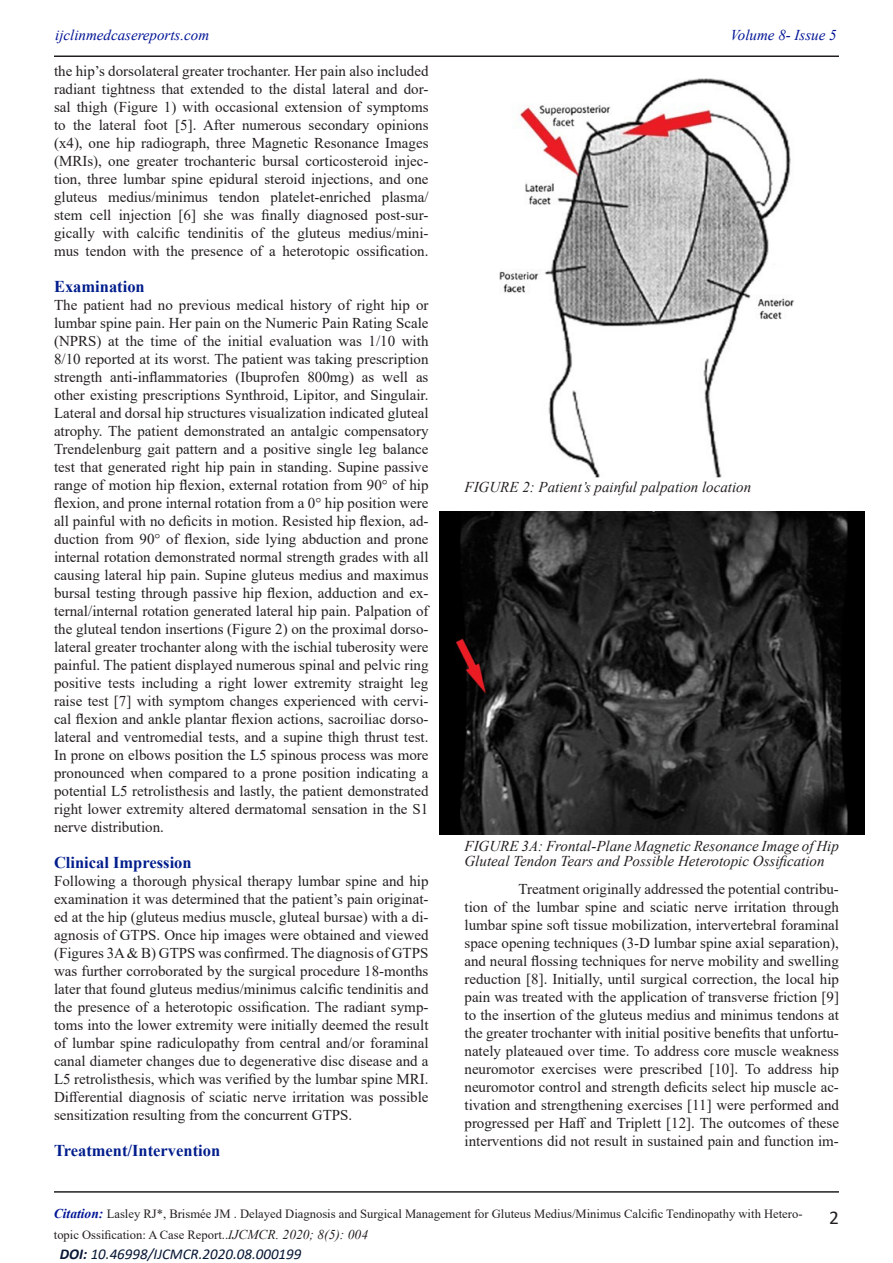
<style>
.page{position:relative;width:893px;height:1263px;background:#fff}
.page>*{position:absolute;margin:0;border:0;box-sizing:border-box;transform-origin:0 0}
.t1{font:19.5px "Calibri";color:#231f20}
.side_heading_new{font:700 16.5px "Times New Roman";color:#001d8c}
.Paragraph_Style_1{font:15px/18px "Times New Roman";color:#231f20;text-align:justify}
.fig_tittle{font:italic 15px/15px "Times New Roman";color:#231f20}
.t2{font:italic 15px "Times New Roman";color:#001495}
.t3{font:italic 15px "Calibri";color:#071735}
.t4{font:12.6px/21px "Times New Roman";color:#231f20}
.s1{font-weight:700;font-style:italic;font-size:13.5px;color:#001495}
.s2{font-style:italic}
.s3{font-style:italic;font-size:13.5px}
.s4{font-weight:700}
</style>
<div class="page">
<hr style="left:54px;top:56px;width:785px;height:1px;background:#231f20">
<hr style="left:54px;top:1191px;width:785px;height:2px;background:#231f20">
<img style="left:500px;top:79px;width:294px;height:398px">
<img style="left:439px;top:512px;width:425px;height:322px">
<p class="t2" style="left:55px;top:24px;width:155px">ijclinmedcasereports.com</p>
<p class="t2" style="left:730px;top:24px;width:108px">Volume 8- Issue 5</p>
<p class="Paragraph_Style_1" style="left:54px;top:61px;width:376px">the hip’s dorsolateral greater trochanter. Her pain also included radiant tightness that extended to the distal lateral and dor&shy;sal thigh (Figure 1) with occasional extension of symptoms to the lateral foot [5]. After numerous secondary opinions (x4), one hip radiograph, three Magnetic Resonance Images (MRIs), one greater trochanteric bursal corticosteroid injec&shy;tion, three lumbar spine epidural steroid injections, and one gluteus medius/minimus tendon platelet-enriched plasma/ stem cell injection [6] she was finally diagnosed post-sur&shy;gically with calcific tendinitis of the gluteus medius/mini&shy;mus tendon with the presence of a heterotopic ossification.</p>
<p class="side_heading_new" style="left:54px;top:274px;width:92px">Examination</p>
<p class="Paragraph_Style_1" style="left:54px;top:295px;width:376px">The patient had no previous medical history of right hip or lumbar spine pain. Her pain on the Numeric Pain Rating Scale (NPRS) at the time of the initial evaluation was 1/10 with 8/10 reported at its worst. The patient was taking prescription strength anti-inflammatories (Ibuprofen 800mg) as well as other existing prescriptions Synthroid, Lipitor, and Singulair.<br>Lateral and dorsal hip structures visualization indicated gluteal atrophy. The patient demonstrated an antalgic compensatory Trendelenburg gait pattern and a positive single leg balance test that generated right hip pain in standing. Supine passive range of motion hip flexion, external rotation from 90° of hip flexion, and prone internal rotation from a 0° hip position were all painful with no deficits in motion. Resisted hip flexion, ad&shy;duction from 90° of flexion, side lying abduction and prone internal rotation demonstrated normal strength grades with all causing lateral hip pain. Supine gluteus medius and maximus bursal testing through passive hip flexion, adduction and ex&shy;ternal/internal rotation generated lateral hip pain. Palpation of the gluteal tendon insertions (Figure 2) on the proximal dorso&shy;lateral greater trochanter along with the ischial tuberosity were painful. The patient displayed numerous spinal and pelvic ring positive tests including a right lower extremity straight leg raise test [7] with symptom changes experienced with cervi&shy;cal flexion and ankle plantar flexion actions, sacroiliac dorso&shy;lateral and ventromedial tests, and a supine thigh thrust test.<br>In prone on elbows position the L5 spinous process was more pronounced when compared to a prone position indicating a potential L5 retrolisthesis and lastly, the patient demonstrated right lower extremity altered dermatomal sensation in the S1 nerve distribution.</p>
<p class="side_heading_new" style="left:54px;top:850px;width:139px">Clinical Impression</p>
<p class="Paragraph_Style_1" style="left:54px;top:871px;width:376px">Following a thorough physical therapy lumbar spine and hip examination it was determined that the patient’s pain originat&shy;ed at the hip (gluteus medius muscle, gluteal bursae) with a di&shy;agnosis of GTPS. Once hip images were obtained and viewed (Figures 3A &amp; B) GTPS was confirmed. The diagnosis of GTPS was further corroborated by the surgical procedure 18-months later that found gluteus medius/minimus calcific tendinitis and the presence of a heterotopic ossification. The radiant symp&shy;toms into the lower extremity were initially deemed the result of lumbar spine radiculopathy from central and/or foraminal canal diameter changes due to degenerative disc disease and a L5 retrolisthesis, which was verified by the lumbar spine MRI.<br>Differential diagnosis of sciatic nerve irritation was possible sensitization resulting from the concurrent GTPS.</p>
<p class="side_heading_new" style="left:54px;top:1138px;width:168px">Treatment/Intervention</p>
<p class="fig_tittle" style="left:464px;top:479px;width:288px">FIGURE 2: Patient’s painful palpation location</p>
<p class="fig_tittle" style="left:464px;top:838px;width:376px">FIGURE 3A: Frontal-Plane Magnetic Resonance Image of Hip<br>Gluteal Tendon Tears and Possible Heterotopic Ossification</p>
<p class="Paragraph_Style_1" style="left:464px;top:879px;width:376px;text-indent:54px">Treatment originally addressed the potential contribu&shy;tion of the lumbar spine and sciatic nerve irritation through lumbar spine soft tissue mobilization, intervertebral foraminal space opening techniques (3-D lumbar spine axial separation), and neural flossing techniques for nerve mobility and swelling reduction [8]. Initially, until surgical correction, the local hip pain was treated with the application of transverse friction [9] to the insertion of the gluteus medius and minimus tendons at the greater trochanter with initial positive benefits that unfortu&shy;nately plateaued over time. To address core muscle weakness neuromotor exercises were prescribed [10]. To address hip neuromotor control and strength deficits select hip muscle ac&shy;tivation and strengthening exercises [11] were performed and progressed per Haff and Triplett [12]. The outcomes of these interventions did not result in sustained pain and function im-</p>
<p class="t4" style="left:54px;top:1203px;width:750px"><span class="s1">Citation:</span> Lasley RJ*, Brismée JM . Delayed Diagnosis and Surgical Management for Gluteus Medius/Minimus Calcific Tendinopathy with Hetero&shy;topic Ossification: A Case Report..<span class="s2">I</span><span class="s3">JCMCR. 2020; 8(5): 004</span></p>
<p class="t3" style="left:60px;top:1244px;width:243px"><span class="s4">DOI:</span> 10.46998/IJCMCR.2020.08.000199</p>
<p class="t1" style="left:829px;top:1203px;width:11px">2</p>
</div>
